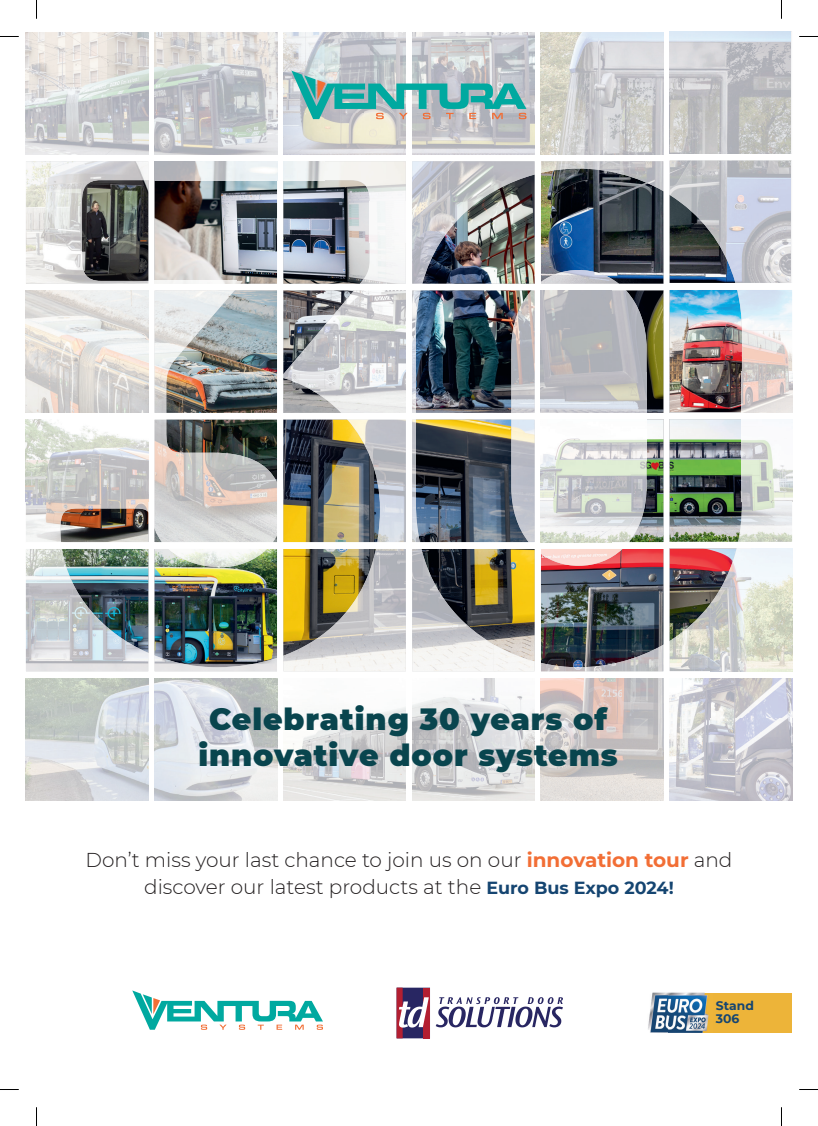
<style>
.page{position:relative;width:818px;height:1126px;background:#fff}
.page>*{position:absolute;margin:0;border:0;box-sizing:border-box;transform-origin:0 0}
.t1{font:900 30px/36px "Montserrat";letter-spacing:.03em;color:#09454e;text-align:center}
.t2{font:300 20px/27.5px "Montserrat";color:#231f20;text-align:center}
.t3{font:700 12.38px/13.6px "Montserrat";color:#154571}
.s1{font-weight:700;color:#f26e35}
.s2{font-weight:700;font-size:17.5px;color:#154571}
</style>
<div class="page">
<img style="left:26px;top:32px;width:765px;height:769px">
<img style="left:26px;top:32px;width:122px;height:122px">
<img style="left:26px;top:161px;width:122px;height:122px">
<img style="left:26px;top:290px;width:122px;height:123px">
<img style="left:26px;top:419px;width:122px;height:82px">
<img style="left:26px;top:501px;width:41px;height:41px">
<img style="left:67px;top:501px;width:40px;height:9px">
<img style="left:107px;top:501px;width:41px;height:11px">
<img style="left:26px;top:549px;width:122px;height:122px">
<img style="left:26px;top:678px;width:122px;height:122px">
<img style="left:283px;top:32px;width:122px;height:122px">
<img style="left:283px;top:161px;width:41px;height:19px">
<img style="left:324px;top:161px;width:41px;height:24px">
<img style="left:365px;top:161px;width:40px;height:41px">
<img style="left:369px;top:202px;width:36px;height:41px">
<svg style="left:360px;top:277px;width:5px;height:6px"></svg>
<img style="left:365px;top:243px;width:40px;height:40px">
<svg style="left:319px;top:326px;width:5px;height:5px"></svg>
<img style="left:324px;top:290px;width:81px;height:41px">
<img style="left:285px;top:331px;width:120px;height:41px">
<img style="left:283px;top:372px;width:41px;height:26px">
<img style="left:324px;top:372px;width:81px;height:41px">
<img style="left:347px;top:419px;width:58px;height:123px">
<img style="left:327px;top:549px;width:78px;height:81px">
<img style="left:283px;top:630px;width:122px;height:41px">
<img style="left:283px;top:678px;width:122px;height:122px">
<img style="left:540px;top:32px;width:123px;height:122px">
<img style="left:540px;top:161px;width:123px;height:30px">
<img style="left:540px;top:661px;width:82px;height:10px">
<img style="left:622px;top:644px;width:41px;height:27px">
<img style="left:540px;top:678px;width:123px;height:122px">
<img style="left:154px;top:32px;width:123px;height:122px">
<img style="left:154px;top:161px;width:123px;height:19px">
<img style="left:154px;top:281px;width:82px;height:2px">
<svg style="left:236px;top:281px;width:6px;height:2px"></svg>
<img style="left:154px;top:290px;width:80px;height:82px">
<img style="left:154px;top:372px;width:14px;height:41px">
<img style="left:154px;top:419px;width:82px;height:123px">
<img style="left:236px;top:454px;width:41px;height:88px">
<img style="left:154px;top:549px;width:123px;height:122px">
<img style="left:154px;top:678px;width:123px;height:122px">
<img style="left:412px;top:32px;width:122px;height:122px">
<img style="left:412px;top:161px;width:81px;height:41px">
<img style="left:493px;top:161px;width:41px;height:30px">
<img style="left:412px;top:202px;width:65px;height:41px">
<img style="left:412px;top:243px;width:28px;height:40px">
<img style="left:412px;top:290px;width:8px;height:123px">
<img style="left:412px;top:419px;width:7px;height:123px">
<img style="left:412px;top:549px;width:40px;height:122px">
<img style="left:452px;top:610px;width:41px;height:61px">
<img style="left:493px;top:644px;width:41px;height:27px">
<img style="left:412px;top:678px;width:122px;height:122px">
<img style="left:669px;top:31px;width:121px;height:122px">
<img style="left:669px;top:160px;width:121px;height:82px">
<img style="left:716px;top:242px;width:74px;height:41px">
<hr style="left:741px;top:412px;width:50px;height:1px;background:#f5f5f6">
<img style="left:736px;top:290px;width:55px;height:41px">
<img style="left:741px;top:330px;width:50px;height:82px">
<img style="left:741px;top:419px;width:50px;height:82px">
<img style="left:737px;top:501px;width:54px;height:40px">
<svg style="left:511px;top:282px;width:135px;height:272px"></svg>
<img style="left:540px;top:270px;width:78px;height:13px">
<img style="left:540px;top:290px;width:106px;height:123px">
<img style="left:540px;top:419px;width:106px;height:123px">
<img style="left:540px;top:549px;width:82px;height:16px">
<img style="left:511px;top:290px;width:23px;height:123px">
<img style="left:511px;top:419px;width:23px;height:123px">
<img style="left:719px;top:548px;width:72px;height:41px">
<img style="left:684px;top:603px;width:26px;height:27px">
<img style="left:710px;top:589px;width:81px;height:41px">
<img style="left:669px;top:630px;width:122px;height:41px">
<img style="left:669px;top:678px;width:122px;height:122px">
<svg style="left:291px;top:71px;width:235px;height:48px;background:#87bab9"></svg>
<svg style="left:132px;top:990px;width:191px;height:39px"></svg>
<svg style="left:396px;top:987px;width:166px;height:51px"></svg>
<div style="left:668px;top:993px;width:123px;height:39px;background:#edb439"></div>
<img style="left:648px;top:992px;width:64px;height:41px">
<img style="left:668px;top:993px;width:44px;height:39px">
<svg style="left:0;top:36px;width:19px;height:1px"></svg>
<svg style="left:799px;top:36px;width:18px;height:1px"></svg>
<svg style="left:0;top:1089px;width:19px;height:1px"></svg>
<svg style="left:799px;top:1089px;width:18px;height:1px"></svg>
<svg style="left:36px;top:0;width:1px;height:19px"></svg>
<svg style="left:36px;top:1107px;width:1px;height:18px"></svg>
<h1 class="t1" style="left:198px;top:699px;width:421px">Celebrating 30 years of innovative door systems</h1>
<p class="t2" style="left:85px;top:845px;width:648px">Don’t miss your last chance to join us on our <span class="s1">innovation tour</span> and discover our latest products at the <span class="s2">Euro Bus Expo 2024!</span></p>
<p class="t3" style="left:715px;top:997px;width:40px">Stand<br>306</p>
</div>
